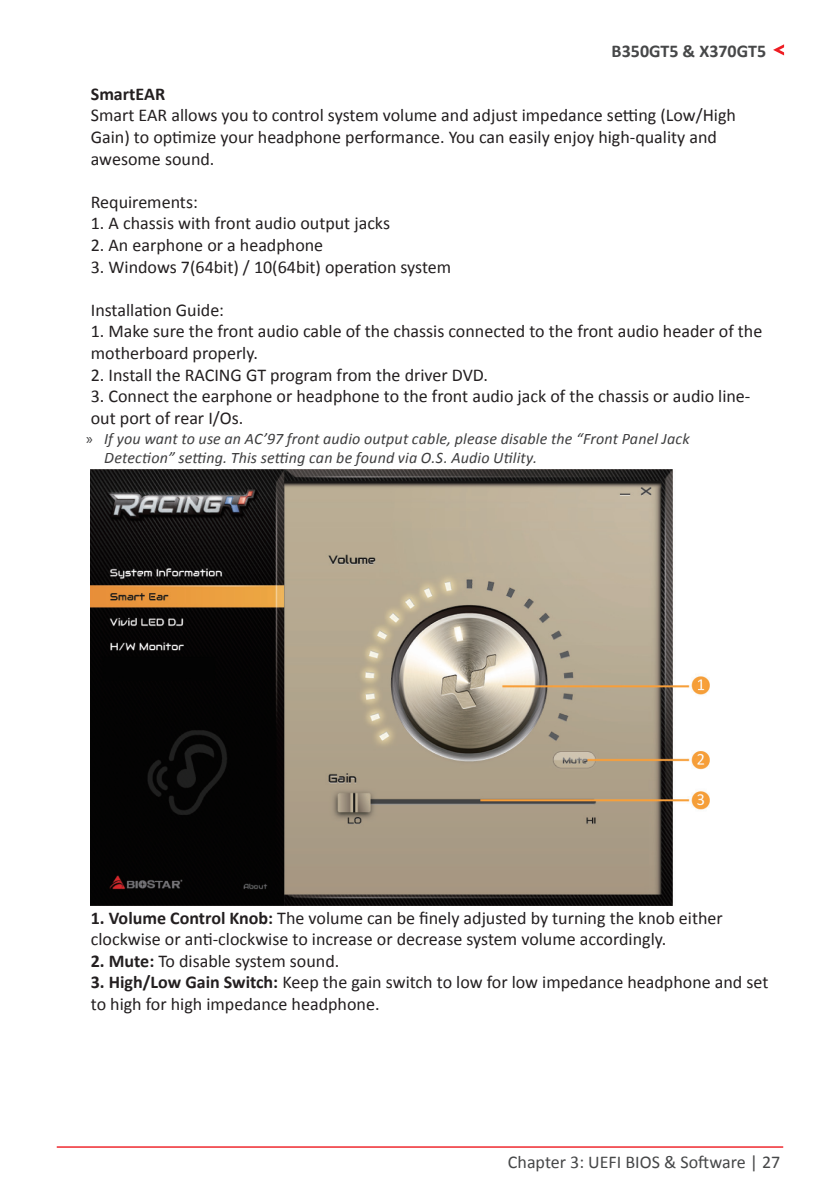
<style>
.page{position:relative;width:840px;height:1191px;background:#fff}
.page>*{position:absolute;margin:0;border:0;box-sizing:border-box;transform-origin:0 0}
.t1{font:18px/21.6px "Calibri";color:#231f20}
.t2{font:18px "Calibri";color:#464748}
.t3{font:700 18px "Calibri";color:#464748}
.t4{font:700 18px "Calibri";color:#231f20}
.t5{font:italic 16px/19.2px "Calibri";letter-spacing:.01em;color:#3e3e3f}
.s1{font-family:"Myriad Pro";font-style:normal}
.s2{font-weight:700}
</style>
<div class="page">
<hr style="left:57px;top:1146px;width:725px;height:1px;background:#ee1d23">
<svg style="left:773px;top:44px;width:12px;height:11px"></svg>
<img style="left:91px;top:469px;width:617px;height:436px">
<p class="t3" style="left:611px;top:40px;width:156px">B350GT5 &amp; X370GT5</p>
<p class="t4" style="left:91px;top:82px;width:76px">SmartEAR</p>
<p class="t1" style="left:91px;top:105px;width:646px">Smart EAR allows you to control system volume and adjust impedance setting (Low/High<br>Gain) to optimize your headphone performance. You can easily enjoy high-quality and awesome sound.</p>
<p class="t1" style="left:91px;top:191px;width:108px">Requirements:</p>
<p class="t1" style="left:91px;top:213px;width:300px">1. A chassis with front audio output jacks</p>
<p class="t1" style="left:91px;top:234px;width:234px">2. An earphone or a headphone</p>
<p class="t1" style="left:91px;top:256px;width:362px">3. Windows 7(64bit) / 10(64bit) operation system</p>
<p class="t1" style="left:91px;top:299px;width:135px">Installation Guide:</p>
<p class="t1" style="left:91px;top:321px;width:672px">1. Make sure the front audio cable of the chassis connected to the front audio header of the motherboard properly.</p>
<p class="t1" style="left:91px;top:364px;width:398px">2. Install the RACING GT program from the driver DVD.</p>
<p class="t1" style="left:91px;top:385px;width:660px">3. Connect the earphone or headphone to the front audio jack of the chassis or audio line&shy;out port of rear I/Os.</p>
<p class="t5" style="left:104px;top:428px;width:586px;text-indent:-18px"><span class="s1">»</span>» If you want to use an AC’97 front audio output cable, please disable the “Front Panel Jack<br>Detection” setting. This setting can be found via O.S. Audio Utility.</p>
<p class="t1" style="left:91px;top:906px;width:633px"><span class="s2">1. Volume Control Knob:</span> The volume can be finely adjusted by turning the knob either clockwise or anti-clockwise to increase or decrease system volume accordingly.</p>
<p class="t1" style="left:91px;top:950px;width:250px"><span class="s2">2. Mute:</span> To disable system sound.</p>
<p class="t1" style="left:91px;top:971px;width:678px"><span class="s2">3. High/Low Gain Switch:</span> Keep the gain switch to low for low impedance headphone and set to high for high impedance headphone.</p>
<p class="t2" style="left:507px;top:1150px;width:274px">Chapter 3: UEFI BIOS &amp; Software | 27</p>
</div>
